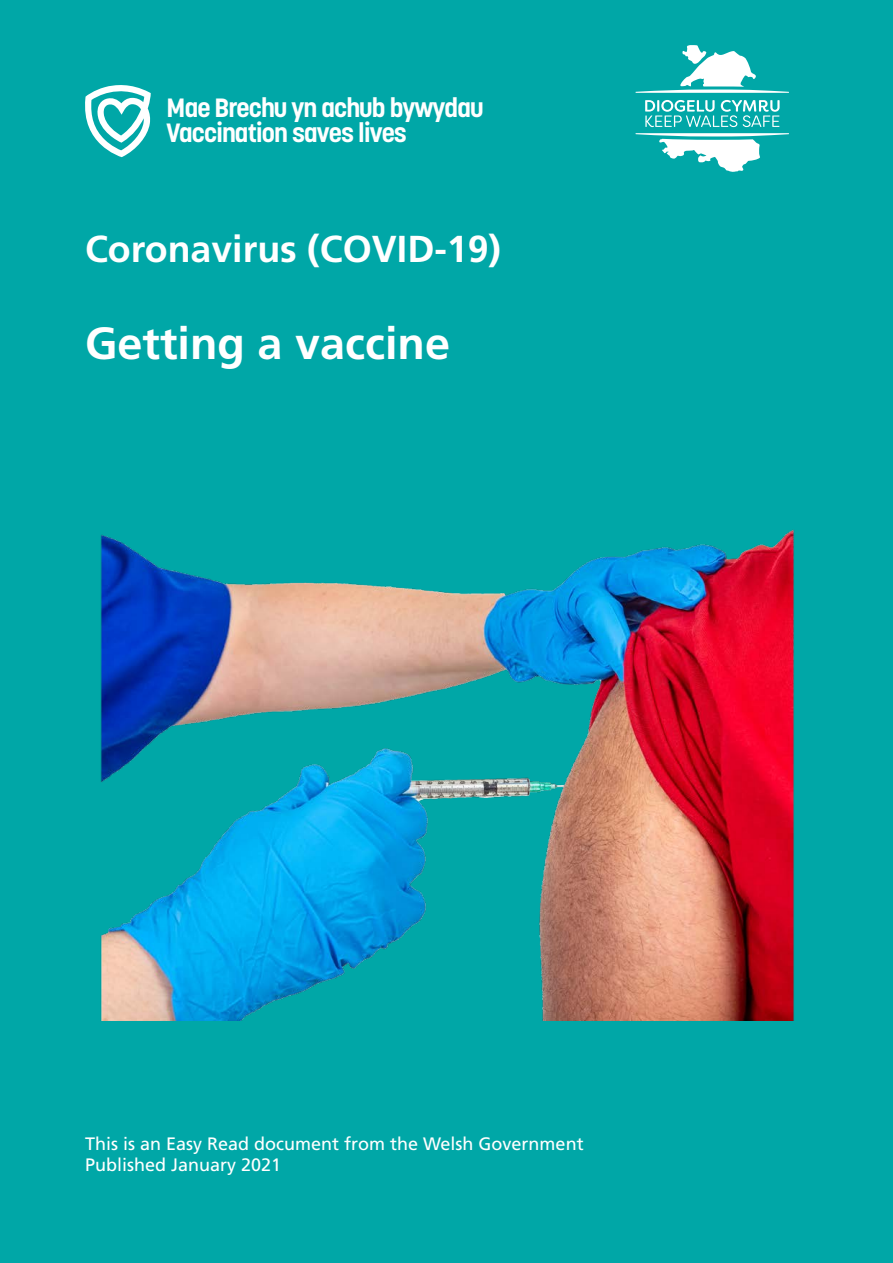
<style>
.page{position:relative;width:893px;height:1263px;background:#00a7a7}
.page>*{position:absolute;margin:0;border:0;box-sizing:border-box;transform-origin:0 0}
.H2_cover_heading{font:700 45px "Frutiger LT Std";color:#fff}
.H1_cover_Heading{font:700 37.5px "Frutiger LT Std";color:#fff}
.t1{font:700 26.25px "Korolev";letter-spacing:-.035em;color:#fff}
.Cover_sentence{font:18px/21.6px "Frutiger LT Std";color:#fff}
</style>
<div class="page">
<svg style="left:635px;top:45px;width:154px;height:48px"></svg>
<svg style="left:635px;top:133px;width:154px;height:39px"></svg>
<svg style="left:645px;top:100px;width:135px;height:27px"></svg>
<svg style="left:85px;top:85px;width:66px;height:72px"></svg>
<img style="left:101px;top:529px;width:693px;height:491px">
<p class="t1" style="left:167px;top:91px;width:318px">Mae Brechu yn achub bywydau</p>
<p class="t1" style="left:167px;top:116px;width:242px">Vaccination saves lives</p>
<h1 class="H1_cover_Heading" style="left:85px;top:227px;width:418px">Coronavirus (COVID-19)</h1>
<h2 class="H2_cover_heading" style="left:85px;top:316px;width:367px">Getting a vaccine</h2>
<p class="Cover_sentence" style="left:85px;top:1133px;width:500px">This is an Easy Read document from the Welsh Government<br>Published January 2021</p>
</div>
